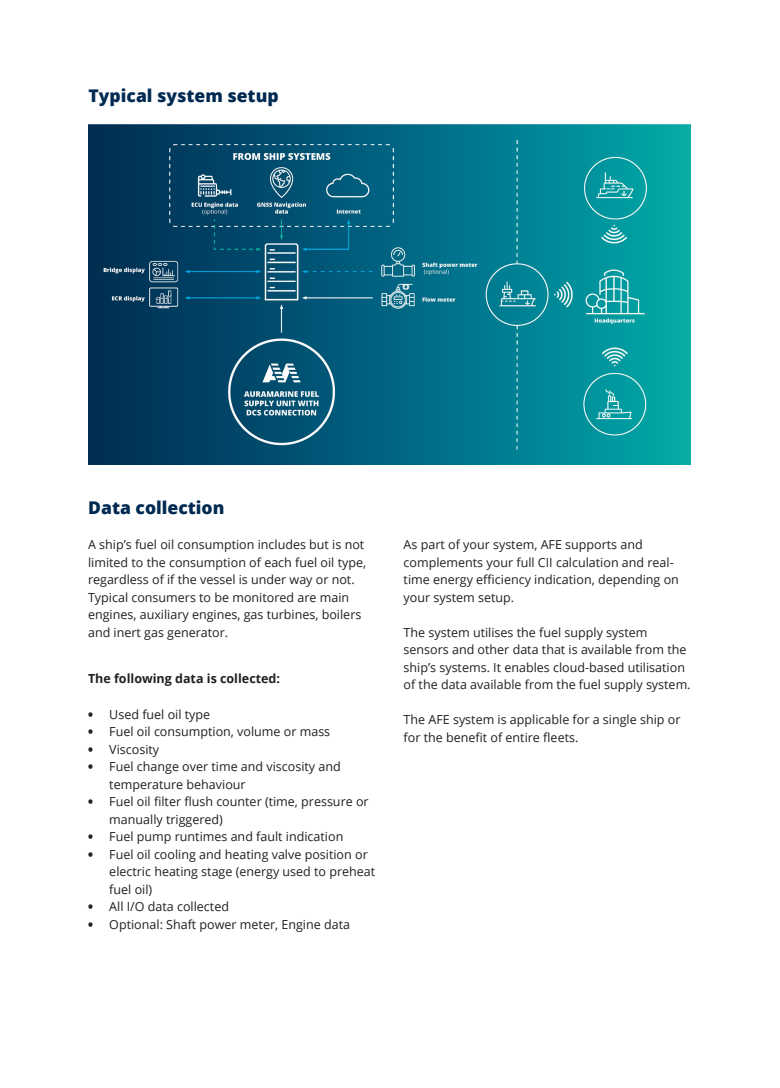
<style>
.page{position:relative;width:780px;height:1088px;background:#fff}
.page>*{position:absolute;margin:0;border:0;box-sizing:border-box;transform-origin:0 0}
.Väliotsikko{font:800 17.5px "Open Sans";color:#002a52}
.t1{font:12.5px/17.5px "Open Sans";color:#231f20}
.Leipäteksti{font:700 12.5px "Open Sans";color:#231f20}
.s1{font-weight:800}
</style>
<div class="page">
<img style="left:89px;top:124px;width:601px;height:341px">
<p class="Väliotsikko" style="left:89px;top:82px;width:191px">Typical system setup</p>
<p class="Väliotsikko" style="left:88px;top:494px;width:137px">Data collection</p>
<p class="t1" style="left:88px;top:536px;width:279px">A ship’s fuel oil consumption includes but is not limited to the consumption of each fuel oil type, regardless of if the vessel is under way or not.<br>Typical consumers to be monitored are main engines, auxiliary engines, gas turbines, boilers and inert gas generator.</p>
<p class="Leipäteksti" style="left:88px;top:670px;width:193px">The following data is collected:</p>
<p class="t1" style="left:88px;top:705px;width:124px"><span class="s1">•</span> Used fuel oil type</p>
<p class="t1" style="left:88px;top:722px;width:244px"><span class="s1">•</span> Fuel oil consumption, volume or mass</p>
<p class="t1" style="left:88px;top:740px;width:73px"><span class="s1">•</span> Viscosity</p>
<p class="t1" style="left:109px;top:757px;width:233px;text-indent:-21px"><span class="s1">•</span> Fuel change over time and viscosity and temperature behaviour</p>
<p class="t1" style="left:109px;top:792px;width:261px;text-indent:-21px"><span class="s1">•</span> Fuel oil filter flush counter (time, pressure or manually triggered)</p>
<p class="t1" style="left:88px;top:827px;width:257px"><span class="s1">•</span> Fuel pump runtimes and fault indication</p>
<p class="t1" style="left:109px;top:845px;width:267px;text-indent:-21px"><span class="s1">•</span> Fuel oil cooling and heating valve position or electric heating stage (energy used to preheat fuel oil)</p>
<p class="t1" style="left:88px;top:897px;width:142px"><span class="s1">•</span> All I/O data collected</p>
<p class="t1" style="left:88px;top:915px;width:263px"><span class="s1">•</span> Optional: Shaft power meter, Engine data</p>
<p class="t1" style="left:403px;top:536px;width:277px">As part of your system, AFE supports and complements your full CII calculation and real&shy;time energy efficiency indication, depending on your system setup.</p>
<p class="t1" style="left:403px;top:623px;width:288px">The system utilises the fuel supply system sensors and other data that is available from the ship’s systems. It enables cloud-based utilisation of the data available from the fuel supply system.</p>
<p class="t1" style="left:403px;top:711px;width:278px">The AFE system is applicable for a single ship or for the benefit of entire fleets.</p>
</div>
